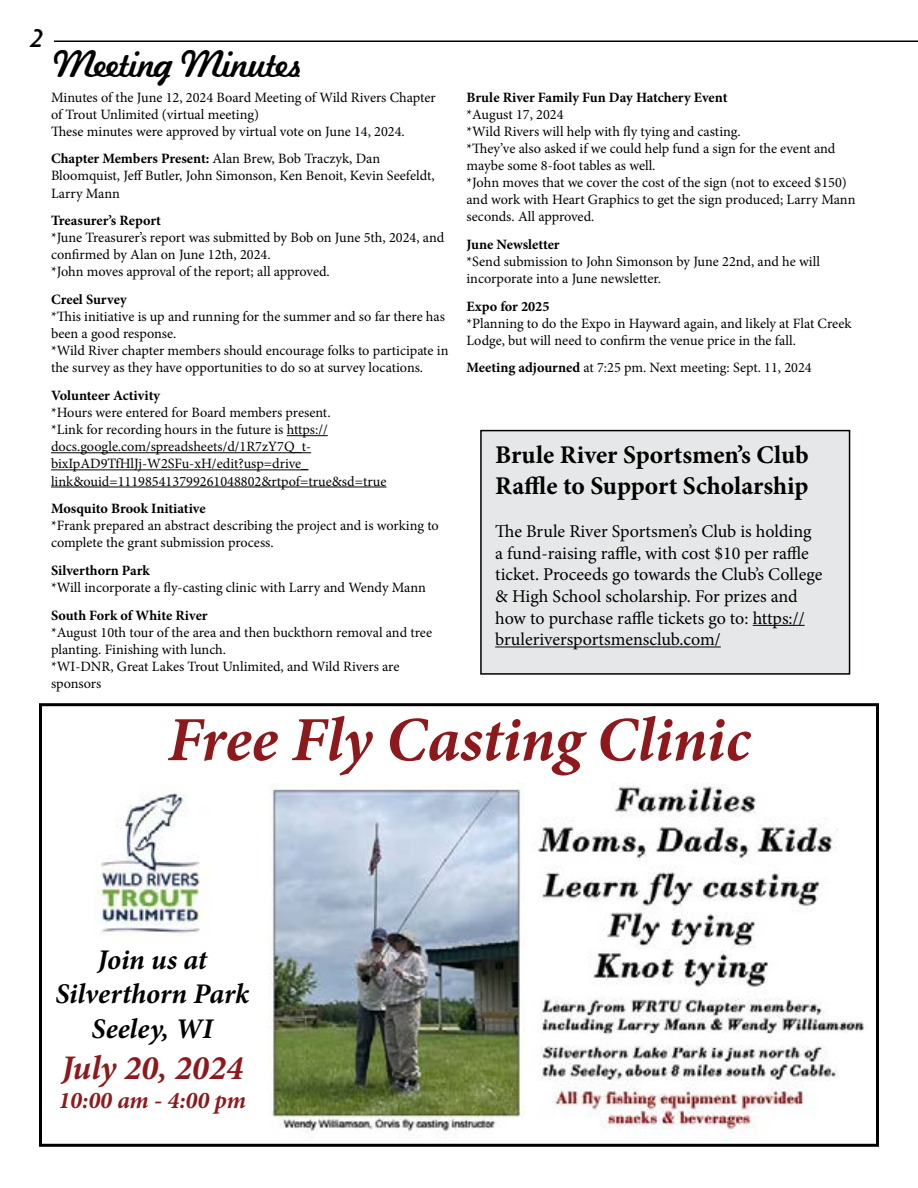
<style>
.page{position:relative;width:918px;height:1188px;background:#fff}
.page>*{position:absolute;margin:0;border:0;box-sizing:border-box;transform-origin:0 0}
.t1{font:italic 700 63px "Minion Pro";letter-spacing:-.005em;color:#8d191c}
.t2{font:italic 700 34.5px "Minion Pro";color:#8d191c}
.t3{font:italic 700 28.5px/34.2px "Minion Pro";color:#000;text-align:center}
.t4{font:27px "Kavaler Kursive";color:#000}
.t5{font:700 25.5px/30.6px "Minion Pro";color:#000}
.t6{font:italic 700 24px "Minion Pro";color:#8d191c}
.t7{font:18px/21.6px "Minion Pro";letter-spacing:-.005em;color:#000}
.t8{font:18px "Kavaler Kursive";color:#000}
.t9{font:14.25px/17.1px "Minion Pro";color:#000}
.t10{font:700 14.25px "Minion Pro";letter-spacing:-.005em;color:#000}
.s1{font-weight:700}
</style>
<div class="page">
<div style="left:39px;top:703px;width:840px;height:444px;border:3px solid #000"></div>
<hr style="left:54px;top:40px;width:864px;height:2px;background:#000">
<img style="left:534px;top:783px;width:330px;height:358px">
<img style="left:269px;top:784px;width:256px;height:348px">
<img style="left:94px;top:793px;width:116px;height:141px">
<hr style="left:287px;top:435px;width:41px;height:1px;background:#000">
<hr style="left:51px;top:452px;width:260px;height:1px;background:#000">
<hr style="left:51px;top:470px;width:257px;height:1px;background:#000">
<hr style="left:51px;top:487px;width:336px;height:1px;background:#000">
<div style="left:481px;top:431px;width:369px;height:243px;background:#e6e7e8"></div>
<hr style="left:753px;top:625px;width:52px;height:1px;background:#000">
<hr style="left:495px;top:647px;width:226px;height:1px;background:#000">
<div style="left:480px;top:430px;width:370px;height:245px;border:2px solid #000"></div>
<p class="t8" style="left:30px;top:27px;width:16px">2</p>
<h3 class="t4" style="left:54px;top:48px;width:247px">Meeting Minutes</h3>
<p class="t9" style="left:51px;top:89px;width:386px">Minutes of the June 12, 2024 Board Meeting of Wild Rivers Chapter of Trout Unlimited (virtual meeting)<br>These minutes were approved by virtual vote on June 14, 2024.</p>
<p class="t9" style="left:51px;top:150px;width:385px"><span class="s1">Chapter Members Present:</span> Alan Brew, Bob Traczyk, Dan<br>Bloomquist, Jeff Butler, John Simonson, Ken Benoit, Kevin Seefeldt,<br>Larry Mann</p>
<p class="t10" style="left:51px;top:211px;width:112px">Treasurer’s Report</p>
<p class="t9" style="left:51px;top:229px;width:395px">*June Treasurer’s report was submitted by Bob on June 5th, 2024, and confirmed by Alan on June 12th, 2024.<br>*John moves approval of the report; all approved.</p>
<p class="t10" style="left:51px;top:289px;width:77px">Creel Survey</p>
<p class="t9" style="left:51px;top:308px;width:399px">*This initiative is up and running for the summer and so far there has been a good response.<br>*Wild River chapter members should encourage folks to participate in the survey as they have opportunities to do so at survey locations.</p>
<p class="t10" style="left:51px;top:385px;width:111px">Volunteer Activity</p>
<p class="t9" style="left:51px;top:404px;width:337px">*Hours were entered for Board members present.<br>*Link for recording hours in the future is https:// docs.google.com/spreadsheets/d/1R7zY7Q_t&shy;bixIpAD9TfHlJj-W2SFu-xH/edit?usp=drive_ link&amp;ouid=111985413799261048802&amp;rtpof=true&amp;sd=true</p>
<p class="t10" style="left:51px;top:499px;width:156px">Mosquito Brook Initiative</p>
<p class="t9" style="left:51px;top:517px;width:389px">*Frank prepared an abstract describing the project and is working to complete the grant submission process.</p>
<p class="t10" style="left:51px;top:560px;width:100px">Silverthorn Park</p>
<p class="t9" style="left:51px;top:579px;width:377px">*Will incorporate a fly-casting clinic with Larry and Wendy Mann</p>
<p class="t10" style="left:51px;top:605px;width:158px">South Fork of White River</p>
<p class="t9" style="left:51px;top:624px;width:383px">*August 10th tour of the area and then buckthorn removal and tree planting. Finishing with lunch.<br>*WI-DNR, Great Lakes Trout Unlimited, and Wild Rivers are sponsors</p>
<p class="t10" style="left:467px;top:87px;width:263px">Brule River Family Fun Day Hatchery Event</p>
<p class="t9" style="left:467px;top:106px;width:391px">*August 17, 2024<br>*Wild Rivers will help with fly tying and casting.<br>*They’ve also asked if we could help fund a sign for the event and maybe some 8-foot tables as well.<br>*John moves that we cover the cost of the sign (not to exceed $150) and work with Heart Graphics to get the sign produced; Larry Mann seconds. All approved.</p>
<p class="t10" style="left:467px;top:234px;width:95px">June Newsletter</p>
<p class="t9" style="left:467px;top:253px;width:355px">*Send submission to John Simonson by June 22nd, and he will incorporate into a June newsletter.</p>
<p class="t10" style="left:467px;top:296px;width:85px">Expo for 2025</p>
<p class="t9" style="left:467px;top:315px;width:386px">*Planning to do the Expo in Hayward again, and likely at Flat Creek<br>Lodge, but will need to confirm the venue price in the fall.</p>
<p class="t9" style="left:467px;top:359px;width:347px"><span class="s1">Meeting adjourned</span> at 7:25 pm. Next meeting: Sept. 11, 2024</p>
<h3 class="t5" style="left:495px;top:440px;width:315px">Brule River Sportsmen’s Club<br>Raffle to Support Scholarship</h3>
<p class="t7" style="left:495px;top:521px;width:329px">The Brule River Sportsmen’s Club is holding a fund-raising raffle, with cost $10 per raffle ticket. Proceeds go towards the Club’s College &amp; High School scholarship. For prizes and how to purchase raffle tickets go to: https:// bruleriversportsmensclub.com/</p>
<h1 class="t1" style="left:168px;top:695px;width:584px">Free Fly Casting Clinic</h1>
<h3 class="t3" style="left:55px;top:942px;width:195px">Join us at<br>Silverthorn Park<br>Seeley, WI</h3>
<h2 class="t2" style="left:61px;top:1043px;width:183px">July 20, 2024</h2>
<h3 class="t6" style="left:58px;top:1083px;width:189px">10:00 am - 4:00 pm</h3>
</div>
